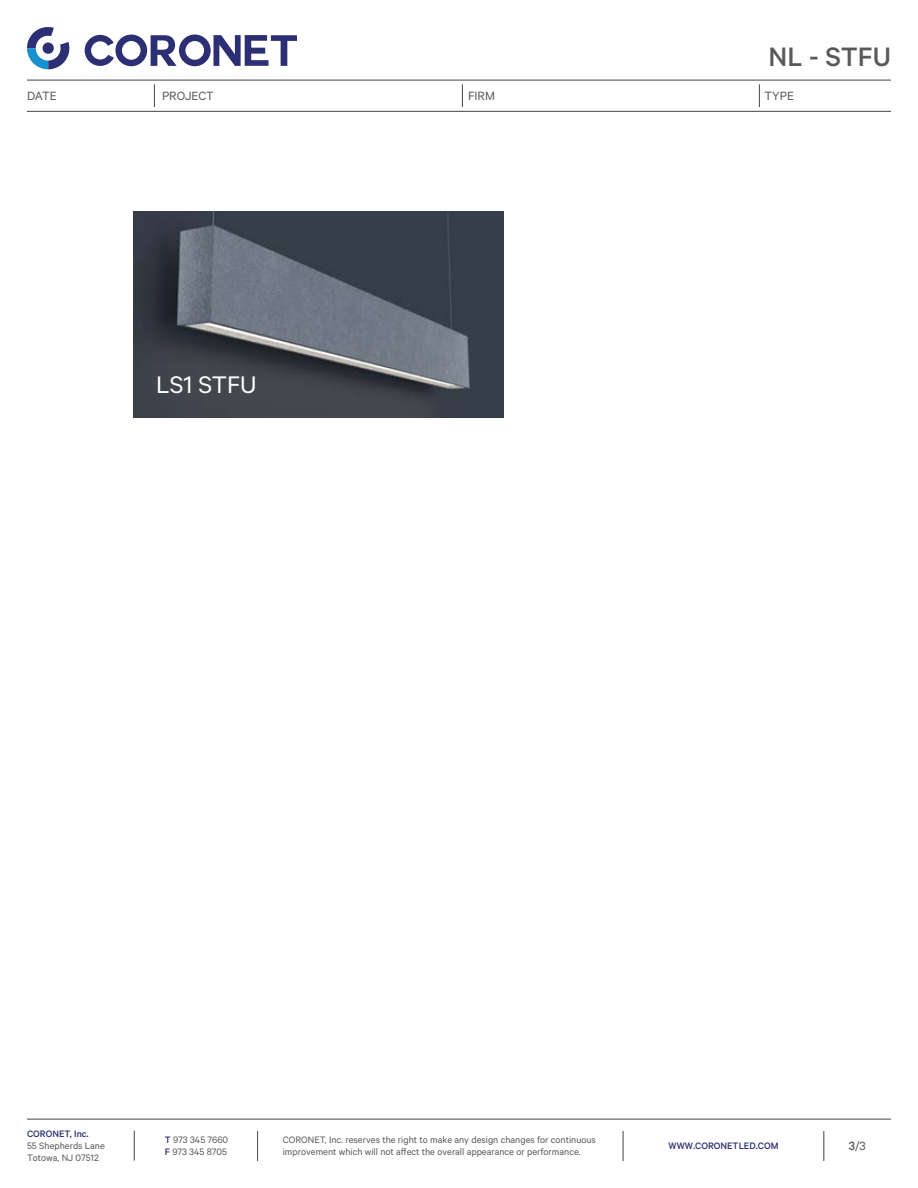
<style>
.page{position:relative;width:918px;height:1188px;background:#fff}
.page>*{position:absolute;margin:0;border:0;box-sizing:border-box;transform-origin:0 0}
.t1{font:500 30px "Calibre";color:#58595b}
.t2{font:27px "Calibre";color:#fff}
.t3{font:13.5px "Calibre";color:#58595b}
.t4{font:10.5px/12px "Calibre";color:#58595b}
.t5{font:500 10.5px "Calibre";color:#2c3075}
.s1{font-weight:500;color:#2c3075}
.s2{font-weight:500}
</style>
<div class="page">
<hr style="left:27px;top:80px;width:864px;height:1px;background:#58595b">
<hr style="left:27px;top:111px;width:864px;height:1px;background:#58595b">
<svg style="left:154px;top:84px;width:1px;height:23px"></svg>
<svg style="left:462px;top:84px;width:1px;height:23px"></svg>
<svg style="left:759px;top:84px;width:1px;height:23px"></svg>
<hr style="left:27px;top:1119px;width:864px;height:1px;background:#58595b">
<hr style="left:134px;top:1131px;width:1px;height:30px;background:#58595b">
<hr style="left:257px;top:1131px;width:1px;height:30px;background:#58595b">
<hr style="left:623px;top:1131px;width:1px;height:30px;background:#58595b">
<hr style="left:823px;top:1131px;width:1px;height:30px;background:#58595b">
<svg style="left:85px;top:35px;width:212px;height:31px"></svg>
<svg style="left:27px;top:27px;width:43px;height:42px"></svg>
<div style="left:43px;top:43px;width:11px;height:11px;background:#2d2f75;border-radius:50%"></div>
<img style="left:134px;top:212px;width:369px;height:206px">
<h1 class="t1" style="left:769px;top:39px;width:124px">NL - STFU</h1>
<p class="t3" style="left:27px;top:88px;width:31px">DATE</p>
<p class="t3" style="left:162px;top:88px;width:53px">PROJECT</p>
<p class="t3" style="left:468px;top:88px;width:28px">FIRM</p>
<p class="t3" style="left:765px;top:88px;width:31px">TYPE</p>
<h2 class="t2" style="left:156px;top:369px;width:102px">LS1 STFU</h2>
<p class="t5" style="left:27px;top:1128px;width:63px">CORONET, Inc.</p>
<p class="t4" style="left:27px;top:1139px;width:79px">55 Shepherds Lane<br>Totowa, NJ 07512</p>
<p class="t4" style="left:165px;top:1134px;width:65px"><span class="s1">T</span> 973 345 7660<br><span class="s1">F</span> 973 345 8705</p>
<p class="t5" style="left:669px;top:1140px;width:111px">WWW.CORONETLED.COM</p>
<p class="t4" style="left:283px;top:1134px;width:315px">CORONET, Inc. reserves the right to make any design changes for continuous improvement which will not affect the overall appearance or performance.</p>
<p class="t3" style="left:849px;top:1138px;width:18px"><span class="s2">3</span>/3</p>
</div>
